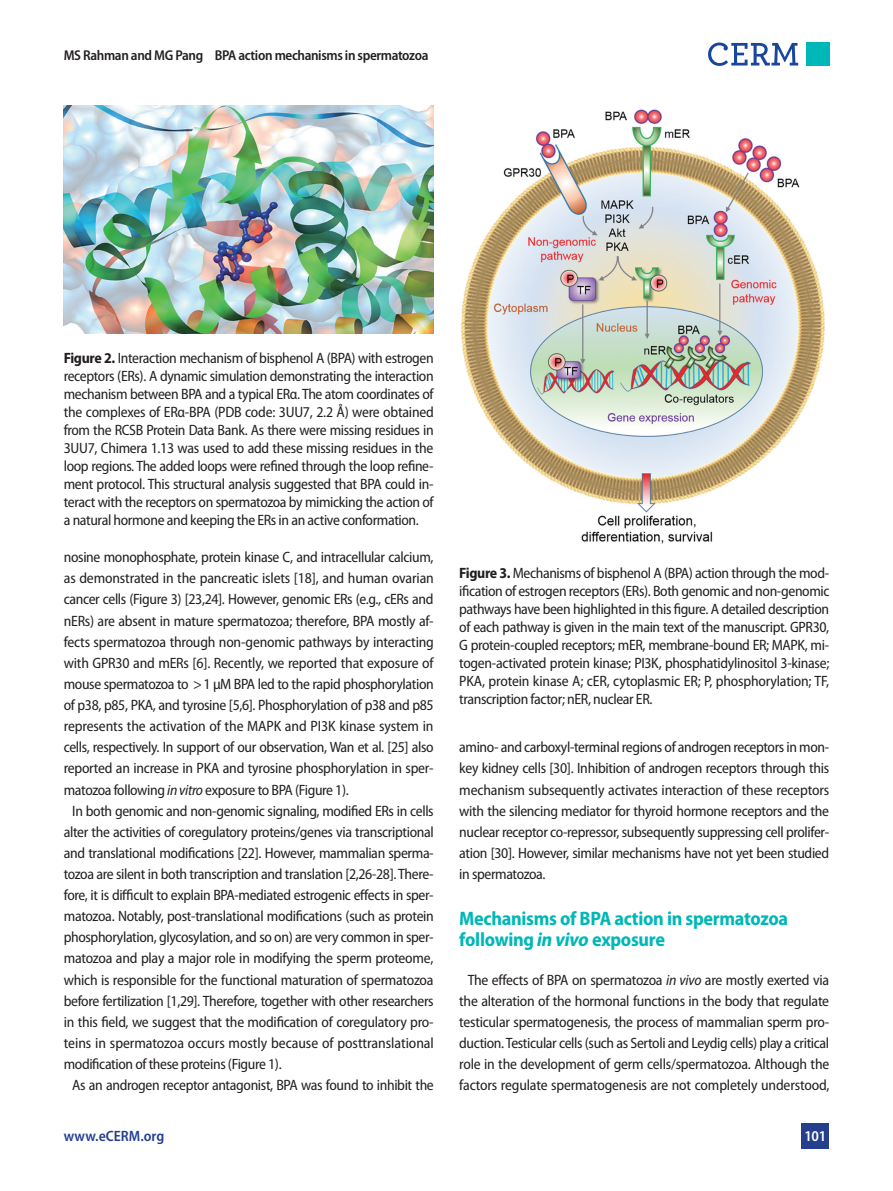
<style>
.page{position:relative;width:893px;height:1191px;background:#fff}
.page>*{position:absolute;margin:0;border:0;box-sizing:border-box;transform-origin:0 0}
.본문_대제목{font:700 semi-condensed 19.5px/21.1px "Myriad Pro";letter-spacing:-.015em;color:#00b7b8}
.본문{font:semi-condensed 15px/21.1px "Myriad Pro";letter-spacing:-.02em;color:#231f20;text-align:justify}
.표_제목__그림_설명{font:semi-condensed 15px/18px "Myriad Pro";letter-spacing:-.025em;color:#231f20;text-align:justify}
.t1{font:600 semi-condensed 15px "Myriad Pro";color:#253f8e}
.t2{font:600 semi-condensed 15px "Myriad Pro";color:#fff}
.t3{font:600 semi-condensed 14.25px "Myriad Pro";letter-spacing:-.025em;color:#231f20}
.s1{font-weight:700}
.s2{font-style:italic}
</style>
<div class="page">
<div style="left:806px;top:43px;width:23px;height:23px;background:#00b7b8"></div>
<svg style="left:708px;top:43px;width:90px;height:23px"></svg>
<div style="left:801px;top:1123px;width:28px;height:25px;background:#253f8e"></div>
<img style="left:64px;top:106px;width:370px;height:227px">
<img style="left:460px;top:109px;width:365px;height:435px">
<p class="t3" style="left:64px;top:47px;width:366px">MS Rahman and MG Pang BPA action mechanisms in spermatozoa</p>
<p class="표_제목__그림_설명" style="left:64px;top:349px;width:372px"><span class="s1">Figure 2.</span> Interaction mechanism of bisphenol A (BPA) with estrogen receptors (ERs). A dynamic simulation demonstrating the interaction mechanism between BPA and a typical ERα. The atom coordinates of the complexes of ERα-BPA (PDB code: 3UU7, 2.2 Å) were obtained from the RCSB Protein Data Bank. As there were missing residues in 3UU7, Chimera 1.13 was used to add these missing residues in the loop regions. The added loops were refined through the loop refine&shy;ment protocol. This structural analysis suggested that BPA could in&shy;teract with the receptors on spermatozoa by mimicking the action of a natural hormone and keeping the ERs in an active conformation.</p>
<p class="본문" style="left:64px;top:547px;width:372px">nosine monophosphate, protein kinase C, and intracellular calcium, as demonstrated in the pancreatic islets [18], and human ovarian cancer cells (Figure 3) [23,24]. However, genomic ERs (e.g., cERs and nERs) are absent in mature spermatozoa; therefore, BPA mostly af&shy;fects spermatozoa through non-genomic pathways by interacting with GPR30 and mERs [6]. Recently, we reported that exposure of mouse spermatozoa to &gt; 1 µM BPA led to the rapid phosphorylation of p38, p85, PKA, and tyrosine [5,6]. Phosphorylation of p38 and p85 represents the activation of the MAPK and PI3K kinase system in cells, respectively. In support of our observation, Wan et al. [25] also reported an increase in PKA and tyrosine phosphorylation in sper&shy;matozoa following <span class="s2">in vitro</span> exposure to BPA (Figure 1).</p>
<p class="본문" style="left:64px;top:800px;width:372px;text-indent:9px">In both genomic and non-genomic signaling, modified ERs in cells alter the activities of coregulatory proteins/genes via transcriptional and translational modifications [22]. However, mammalian sperma&shy;tozoa are silent in both transcription and translation [2,26-28]. There&shy;fore, it is difficult to explain BPA-mediated estrogenic effects in sper&shy;matozoa. Notably, post-translational modifications (such as protein phosphorylation, glycosylation, and so on) are very common in sper&shy;matozoa and play a major role in modifying the sperm proteome, which is responsible for the functional maturation of spermatozoa before fertilization [1,29]. Therefore, together with other researchers in this field, we suggest that the modification of coregulatory pro&shy;teins in spermatozoa occurs mostly because of posttranslational modification of these proteins (Figure 1).</p>
<p class="본문" style="left:72px;top:1074px;width:363px">As an androgen receptor antagonist, BPA was found to inhibit the</p>
<p class="t1" style="left:64px;top:1127px;width:102px">www.eCERM.org</p>
<p class="표_제목__그림_설명" style="left:459px;top:564px;width:372px"><span class="s1">Figure 3.</span> Mechanisms of bisphenol A (BPA) action through the mod&shy;ification of estrogen receptors (ERs). Both genomic and non-genomic pathways have been highlighted in this figure. A detailed description of each pathway is given in the main text of the manuscript. GPR30, G protein-coupled receptors; mER, membrane-bound ER; MAPK, mi&shy;togen-activated protein kinase; PI3K, phosphatidylinositol 3-kinase; PKA, protein kinase A; cER, cytoplasmic ER; P, phosphorylation; TF, transcription factor; nER, nuclear ER.</p>
<p class="본문" style="left:459px;top:737px;width:372px">amino- and carboxyl-terminal regions of androgen receptors in mon&shy;key kidney cells [30]. Inhibition of androgen receptors through this mechanism subsequently activates interaction of these receptors with the silencing mediator for thyroid hormone receptors and the nuclear receptor co-repressor, subsequently suppressing cell prolifer&shy;ation [30]. However, similar mechanisms have not yet been studied in spermatozoa.</p>
<p class="본문_대제목" style="left:459px;top:908px;width:331px">Mechanisms of BPA action in spermatozoa following <span class="s2">in vivo</span> exposure</p>
<p class="본문" style="left:459px;top:969px;width:372px;text-align:center">The effects of BPA on spermatozoa <span class="s2">in vivo</span> are mostly exerted via the alteration of the hormonal functions in the body that regulate testicular spermatogenesis, the process of mammalian sperm pro&shy;duction. Testicular cells (such as Sertoli and Leydig cells) play a critical role in the development of germ cells/spermatozoa. Although the factors regulate spermatogenesis are not completely understood,</p>
<p class="t2" style="left:804px;top:1127px;width:23px">101</p>
</div>
